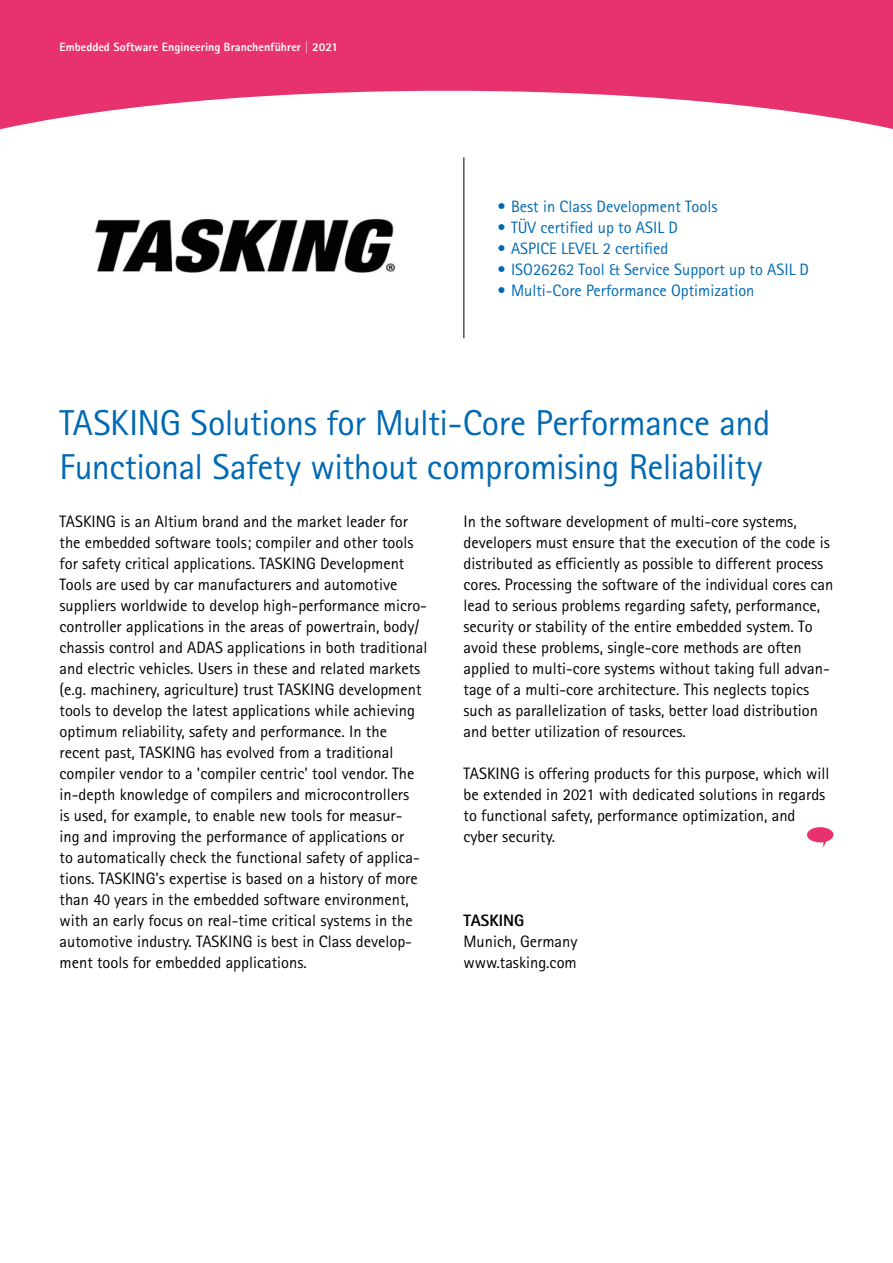
<style>
.page{position:relative;width:893px;height:1263px;background:#fff}
.page>*{position:absolute;margin:0;border:0;box-sizing:border-box;transform-origin:0 0}
.t1{font:36px/43.5px "Rotis Sans Serif Std";letter-spacing:-.015em;color:#0069b4}
.t2{font:16.5px/21px "Rotis Sans Serif Std";color:#000}
.t3{font:16.5px "Rotis Sans Serif Std";color:#0069b4}
.t4{font:800 16.5px "Rotis Sans Serif Std";color:#000}
.t5{font:800 12px "Rotis Sans Serif Std";color:#fff}
</style>
<div class="page">
<svg style="left:0;top:0;width:893px;height:130px;fill:#e8326e"></svg>
<hr style="left:463px;top:157px;width:1px;height:181px;background:#000">
<svg style="left:807px;top:827px;width:26px;height:21px"></svg>
<img style="left:95px;top:219px;width:301px;height:54px">
<p class="t5" style="left:60px;top:39px;width:280px">Embedded Software Engineering Branchenführer | 2021</p>
<p class="t3" style="left:497px;top:197px;width:221px">• Best in Class Development Tools</p>
<p class="t3" style="left:497px;top:218px;width:182px">• TÜV certified up to ASIL D</p>
<p class="t3" style="left:497px;top:239px;width:172px">• ASPICE LEVEL 2 certified</p>
<p class="t3" style="left:497px;top:260px;width:313px">• ISO26262 Tool &amp; Service Support up to ASIL D</p>
<p class="t3" style="left:497px;top:281px;width:258px">• Multi-Core Performance Optimization</p>
<h1 class="t1" style="left:60px;top:401px;width:712px">TASKING Solutions for Multi-Core Performance and<br>Functional Safety without compromising Reliability</h1>
<p class="t2" style="left:60px;top:511px;width:369px">TASKING is an Altium brand and the market leader for the embedded software tools; compiler and other tools for safety critical applications. TASKING Development Tools are used by car manufacturers and automotive suppliers worldwide to develop high-performance micro&shy;controller applications in the areas of powertrain, body/ chassis control and ADAS applications in both traditional and electric vehicles. Users in these and related markets (e.g. machinery, agriculture) trust TASKING development tools to develop the latest applications while achieving optimum reliability, safety and performance. In the recent past, TASKING has evolved from a traditional compiler vendor to a 'compiler centric' tool vendor. The in-depth knowledge of compilers and microcontrollers<br>is used, for example, to enable new tools for measur-<br>ing and improving the performance of applications or<br>to automatically check the functional safety of applica&shy;tions. TASKING's expertise is based on a history of more than 40 years in the embedded software environment, with an early focus on real-time critical systems in the automotive industry. TASKING is best in Class develop&shy;ment tools for embedded applications.</p>
<p class="t2" style="left:463px;top:511px;width:371px">In the software development of multi-core systems, developers must ensure that the execution of the code is distributed as efficiently as possible to different process cores. Processing the software of the individual cores can lead to serious problems regarding safety, performance, security or stability of the entire embedded system. To avoid these problems, single-core methods are often applied to multi-core systems without taking full advan&shy;tage of a multi-core architecture. This neglects topics such as parallelization of tasks, better load distribution and better utilization of resources.</p>
<p class="t2" style="left:463px;top:763px;width:367px">TASKING is offering products for this purpose, which will be extended in 2021 with dedicated solutions in regards to functional safety, performance optimization, and cyber security.</p>
<p class="t4" style="left:463px;top:910px;width:62px">TASKING</p>
<p class="t2" style="left:463px;top:931px;width:115px">Munich, Germany www.tasking.com</p>
</div>
